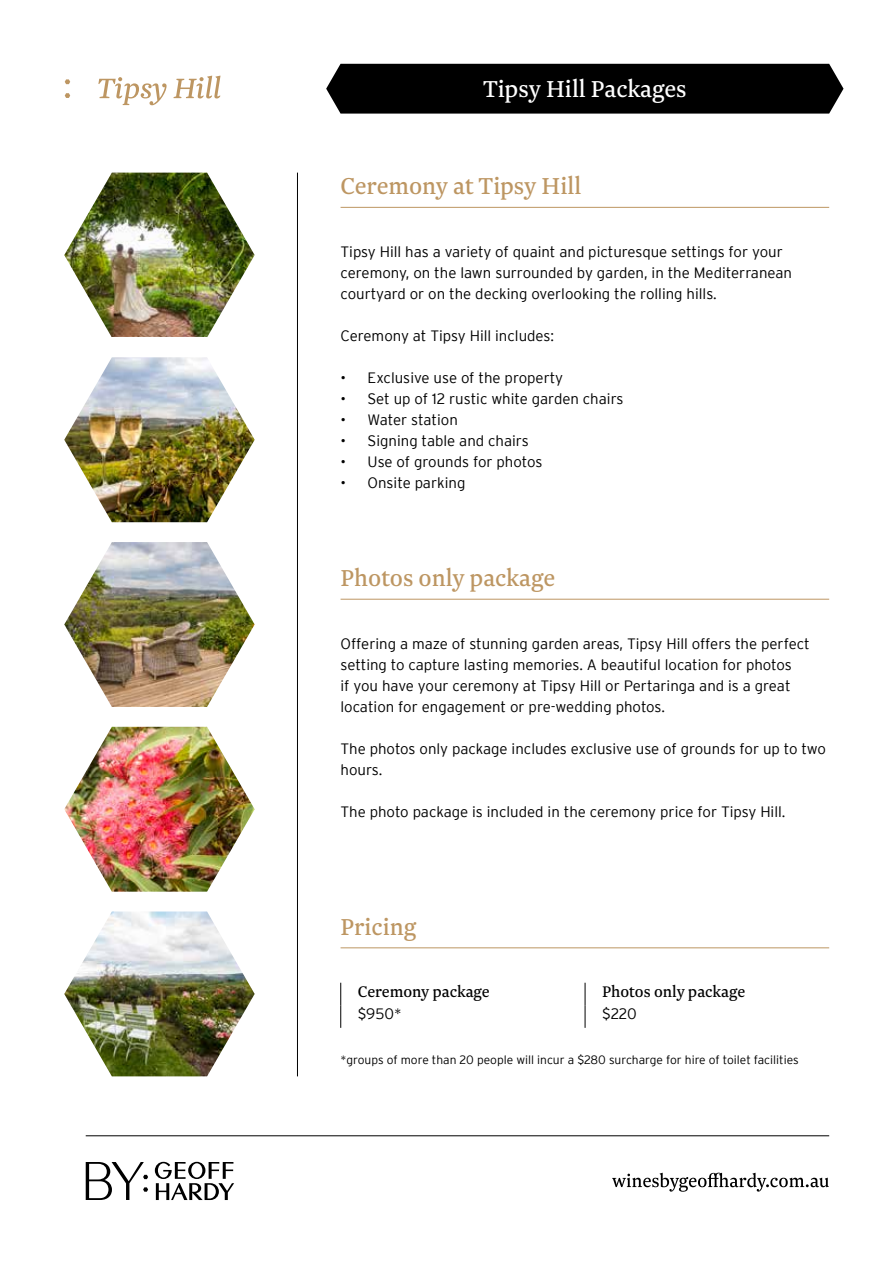
<style>
.page{position:relative;width:893px;height:1263px;background:#fff}
.page>*{position:absolute;margin:0;border:0;box-sizing:border-box;transform-origin:0 0}
.t1{font:27px "Newzald";color:#bd9662}
.t2{font:27px "Newzald";color:#fff}
.t3{font:18px "Newzald";color:#000}
.t4{font:300 15px/21px "Interstate";color:#000}
.t5{font:300 12px "Interstate";color:#000}
</style>
<div class="page">
<img style="left:64px;top:542px;width:191px;height:165px">
<img style="left:64px;top:357px;width:191px;height:165px">
<img style="left:64px;top:911px;width:191px;height:165px">
<img style="left:64px;top:727px;width:191px;height:165px">
<img style="left:64px;top:173px;width:191px;height:164px">
<hr style="left:341px;top:207px;width:488px;height:1px;background:#bd9662">
<hr style="left:341px;top:599px;width:488px;height:1px;background:#bd9662">
<hr style="left:341px;top:947px;width:488px;height:1px;background:#bd9662">
<svg style="left:340px;top:983px;width:1px;height:45px"></svg>
<svg style="left:585px;top:983px;width:1px;height:45px"></svg>
<div style="left:326px;top:64px;width:517px;height:50px;background:#000"></div>
<hr style="left:297px;top:173px;width:1px;height:903px;background:#000">
<svg style="left:155px;top:1162px;width:79px;height:38px"></svg>
<svg style="left:86px;top:1162px;width:62px;height:38px"></svg>
<hr style="left:86px;top:1135px;width:743px;height:1px;background:#000">
<svg style="left:612px;top:1172px;width:217px;height:20px"></svg>
<svg style="left:65px;top:79px;width:5px;height:5px"></svg>
<svg style="left:65px;top:93px;width:5px;height:5px"></svg>
<svg style="left:98px;top:76px;width:122px;height:29px"></svg>
<h1 class="t2" style="left:483px;top:73px;width:205px">Tipsy Hill Packages</h1>
<h1 class="t1" style="left:341px;top:170px;width:242px">Ceremony at Tipsy Hill</h1>
<p class="t4" style="left:341px;top:241px;width:453px">Tipsy Hill has a variety of quaint and picturesque settings for your ceremony, on the lawn surrounded by garden, in the Mediterranean courtyard or on the decking overlooking the rolling hills.</p>
<p class="t4" style="left:341px;top:325px;width:215px">Ceremony at Tipsy Hill includes:</p>
<p class="t4" style="left:341px;top:367px;width:224px">• Exclusive use of the property</p>
<p class="t4" style="left:341px;top:388px;width:284px">• Set up of 12 rustic white garden chairs</p>
<p class="t4" style="left:341px;top:409px;width:119px">• Water station</p>
<p class="t4" style="left:341px;top:430px;width:190px">• Signing table and chairs</p>
<p class="t4" style="left:341px;top:451px;width:203px">• Use of grounds for photos</p>
<p class="t4" style="left:341px;top:472px;width:126px">• Onsite parking</p>
<h1 class="t1" style="left:341px;top:562px;width:216px">Photos only package</h1>
<p class="t4" style="left:341px;top:633px;width:471px">Offering a maze of stunning garden areas, Tipsy Hill offers the perfect setting to capture lasting memories. A beautiful location for photos<br>if you have your ceremony at Tipsy Hill or Pertaringa and is a great location for engagement or pre-wedding photos.</p>
<p class="t4" style="left:341px;top:738px;width:487px">The photos only package includes exclusive use of grounds for up to two hours.</p>
<p class="t4" style="left:341px;top:801px;width:446px">The photo package is included in the ceremony price for Tipsy Hill.</p>
<h1 class="t1" style="left:341px;top:910px;width:77px">Pricing</h1>
<p class="t3" style="left:358px;top:981px;width:133px">Ceremony package</p>
<p class="t3" style="left:602px;top:981px;width:145px">Photos only package</p>
<p class="t4" style="left:358px;top:1003px;width:45px">$950*</p>
<p class="t4" style="left:602px;top:1003px;width:36px">$220</p>
<p class="t5" style="left:341px;top:1053px;width:460px">*groups of more than 20 people will incur a $280 surcharge for hire of toilet facilities</p>
</div>
